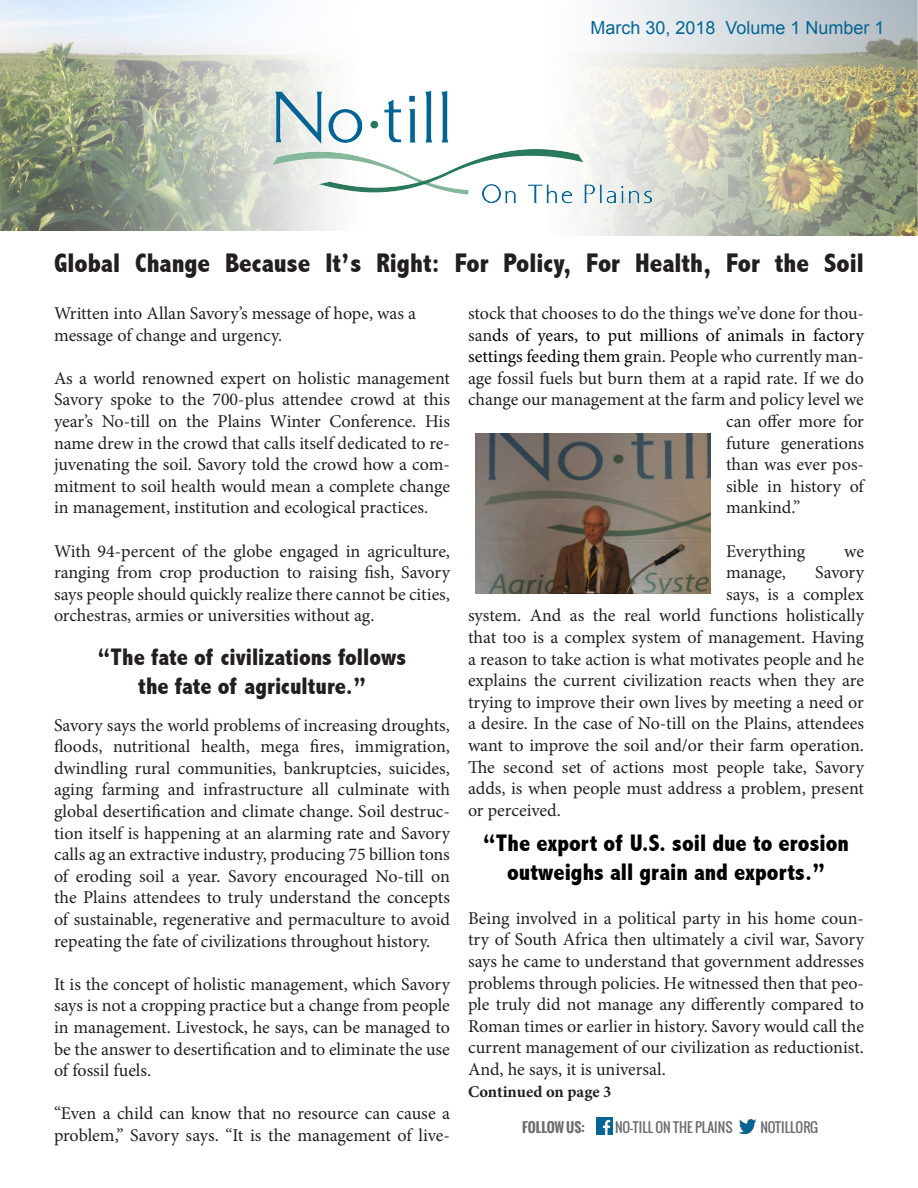
<style>
.page{position:relative;width:918px;height:1188px;background:#fff}
.page>*{position:absolute;margin:0;border:0;box-sizing:border-box;transform-origin:0 0}
.t1{font:800 condensed 27px "Abadi";color:#231f20}
.t2{font:800 condensed 24px/28.8px "Abadi";color:#000;text-align:center}
.t3{font:800 condensed 24px "Abadi";color:#231f20}
.t4{font:18px/21.6px "Minion Pro";letter-spacing:-.005em;color:#231f20;text-align:justify}
.t5{font:18px "Minion Pro";letter-spacing:-.005em;color:#000}
.t6{font:18px "Arial";color:#036594}
.t7{font:700 16.5px "Minion Pro";color:#231f20}
.t8{font:13.5px "Oswald";color:#6c6d70}
.t9{font:700 13.5px "Oswald";color:#6c6d70}
.s1{color:#231f20}
.s2{color:#000}
</style>
<div class="page">
<img style="left:577px;top:0;width:341px;height:235px">
<img style="left:0;top:0;width:332px;height:231px">
<img style="left:273px;top:91px;width:379px;height:117px">
<img style="left:596px;top:1118px;width:16px;height:16px">
<img style="left:739px;top:1119px;width:17px;height:14px">
<img style="left:475px;top:434px;width:236px;height:160px">
<p class="t6" style="left:590px;top:16px;width:296px">March 30, 2018 Volume 1 Number 1</p>
<p class="t1" style="left:54px;top:247px;width:811px">Global Change Because It’s Right: For Policy, For Health, For the Soil</p>
<p class="t4" style="left:54px;top:303px;width:364px">Written into Allan Savory’s message of hope, was a message of change and urgency.</p>
<p class="t4" style="left:54px;top:367px;width:398px">As a world renowned expert on holistic management Savory spoke to the 700-plus attendee crowd at this year’s No-till on the Plains Winter Conference. His name drew in the crowd that calls itself dedicated to re&shy;juvenating the soil. Savory told the crowd how a com&shy;mitment to soil health would mean a complete change in management, institution and ecological practices.</p>
<p class="t4" style="left:54px;top:540px;width:398px">With 94-percent of the globe engaged in agriculture, ranging from crop production to raising fish, Savory says people should quickly realize there cannot be cities, orchestras, armies or universities without ag.</p>
<p class="t3" style="left:98px;top:643px;width:310px">“The fate of civilizations follows</p>
<p class="t3" style="left:138px;top:672px;width:229px">the fate of agriculture.”</p>
<p class="t4" style="left:54px;top:714px;width:398px">Savory says the world problems of increasing droughts, floods, nutritional health, mega fires, immigration, dwindling rural communities, bankruptcies, suicides, aging farming and infrastructure all culminate with global desertification and climate change. Soil destruc&shy;tion itself is happening at an alarming rate and Savory calls ag an extractive industry, producing 75 billion tons of eroding soil a year. Savory encouraged No-till on the Plains attendees to truly understand the concepts of sustainable, regenerative and permaculture to avoid repeating the fate of civilizations throughout history.</p>
<p class="t4" style="left:54px;top:973px;width:398px">It is the concept of holistic management, which Savory says is not a cropping practice but a change from people in management. Livestock, he says, can be managed to be the answer to desertification and to eliminate the use of fossil fuels.</p>
<p class="t4" style="left:54px;top:1103px;width:398px">“Even a child can know that no resource can cause a problem,” Savory says. “It is the management of live-</p>
<p class="t4" style="left:468px;top:303px;width:398px">stock that chooses to do the things we’ve done for thou-</p>
<p class="t5" style="left:468px;top:323px;width:398px"><span class="s1">san</span>ds of years, to put millions of animals in factory</p>
<p class="t4" style="left:468px;top:346px;width:398px"><span class="s2">settings feeding them gr</span>ain. People who currently man-</p>
<p class="t4" style="left:468px;top:367px;width:397px">age fossil fuels but burn them at a rapid rate. If we do</p>
<p class="t4" style="left:468px;top:389px;width:397px">change our management at the farm and policy level we</p>
<p class="t4" style="left:726px;top:411px;width:139px">can offer more for</p>
<p class="t4" style="left:726px;top:432px;width:139px">future generations</p>
<p class="t4" style="left:726px;top:454px;width:139px">than was ever pos-</p>
<p class="t4" style="left:726px;top:475px;width:139px">sible in history of</p>
<p class="t4" style="left:726px;top:497px;width:76px">mankind.”</p>
<p class="t4" style="left:726px;top:540px;width:81px">Everything</p>
<p class="t4" style="left:844px;top:540px;width:21px">we</p>
<p class="t4" style="left:726px;top:562px;width:61px">manage,</p>
<p class="t4" style="left:815px;top:562px;width:50px">Savory</p>
<p class="t4" style="left:726px;top:583px;width:139px">says, is a complex</p>
<p class="t4" style="left:468px;top:605px;width:397px">system. And as the real world functions holistically</p>
<p class="t4" style="left:468px;top:627px;width:398px">that too is a complex system of management. Having</p>
<p class="t4" style="left:468px;top:648px;width:398px">a reason to take action is what motivates people and he</p>
<p class="t4" style="left:468px;top:670px;width:398px">explains the current civilization reacts when they are</p>
<p class="t4" style="left:468px;top:691px;width:397px">trying to improve their own lives by meeting a need or</p>
<p class="t4" style="left:468px;top:713px;width:398px">a desire. In the case of No-till on the Plains, attendees</p>
<p class="t4" style="left:468px;top:735px;width:398px">want to improve the soil and/or their farm operation.</p>
<p class="t4" style="left:468px;top:756px;width:398px">The second set of actions most people take, Savory</p>
<p class="t4" style="left:468px;top:778px;width:398px">adds, is when people must address a problem, present</p>
<p class="t4" style="left:468px;top:799px;width:94px">or perceived.</p>
<p class="t2" style="left:483px;top:829px;width:367px">“The export of U.S. soil due to erosion outweighs all grain and exports.”</p>
<p class="t4" style="left:468px;top:907px;width:398px">Being involved in a political party in his home coun&shy;try of South Africa then ultimately a civil war, Savory says he came to understand that government addresses problems through policies. He witnessed then that peo&shy;ple truly did not manage any differently compared to Roman times or earlier in history. Savory would call the current management of our civilization as reductionist.<br>And, he says, it is universal.</p>
<p class="t7" style="left:468px;top:1080px;width:145px">Continued on page 3</p>
<p class="t9" style="left:522px;top:1117px;width:65px">FOLLOW US:</p>
<p class="t8" style="left:615px;top:1117px;width:119px">NO-TILL ON THE PLAINS</p>
<p class="t8" style="left:760px;top:1117px;width:59px">NOTILLORG</p>
</div>
